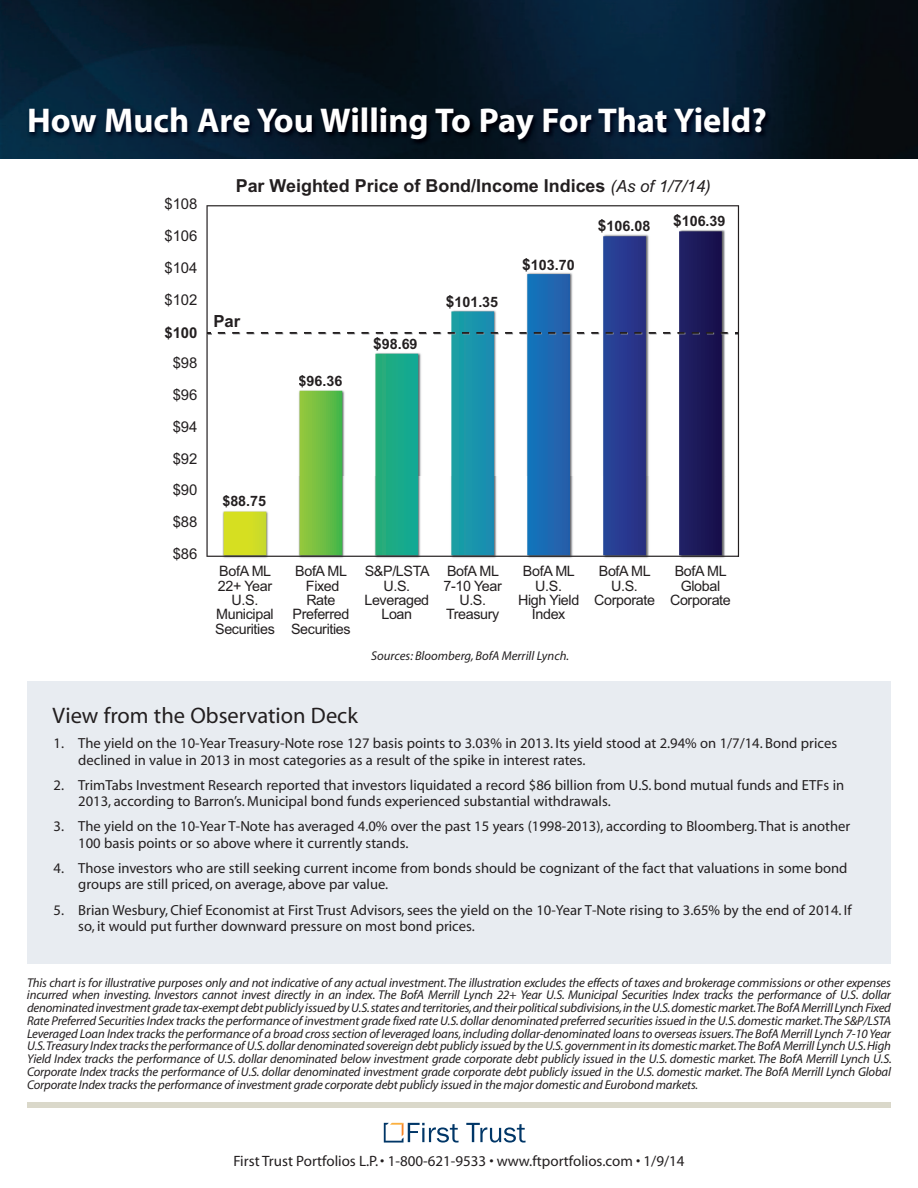
<style>
.page{position:relative;width:918px;height:1188px;background:#fff}
.page>*{position:absolute;margin:0;border:0;box-sizing:border-box;transform-origin:0 0}
.t1{font:700 34.5px "Myriad";color:#fff}
.t2{font:22.5px "Myriad";color:#231f20}
.t3{font:700 17.85px "Arial";color:#231f20}
.t4{font:700 16.65px "Arial";color:#231f20}
.t5{font:15px "Myriad";color:#231f20}
.t6{font:14.85px "Arial";color:#231f20}
.t7{font:700 14.85px "Arial";color:#231f20}
.t8{font:14.7px/16.5px "Myriad";color:#231f20}
.t9{font:14.4px/14.4px "Arial";letter-spacing:-.025em;color:#231f20;text-align:center}
.t10{font:700 14.4px "Arial";color:#231f20}
.t11{font:italic 12.75px/12.8px "Myriad";letter-spacing:-.015em;color:#231f20;text-align:justify}
.s1{font-weight:400;font-style:italic;font-size:16.65px}
.s2{font-size:15.45px}
</style>
<div class="page">
<div style="left:27px;top:681px;width:864px;height:283px;background:#e8ecf1"></div>
<img style="left:0;top:0;width:918px;height:159px">
<svg style="left:466px;top:1123px;width:60px;height:20px"></svg>
<svg style="left:384px;top:1123px;width:75px;height:20px"></svg>
<div style="left:27px;top:1102px;width:864px;height:6px;background:#dad8ca"></div>
<img style="left:15px;top:52px;width:786px;height:99px">
<svg style="left:206px;top:205px;width:533px;height:352px"></svg>
<svg style="left:218px;top:332px;width:8px;height:2px"></svg>
<svg style="left:232px;top:332px;width:8px;height:2px"></svg>
<svg style="left:247px;top:332px;width:8px;height:2px"></svg>
<svg style="left:261px;top:332px;width:8px;height:2px"></svg>
<svg style="left:275px;top:332px;width:8px;height:2px"></svg>
<svg style="left:290px;top:332px;width:8px;height:2px"></svg>
<svg style="left:304px;top:332px;width:8px;height:2px"></svg>
<svg style="left:318px;top:332px;width:8px;height:2px"></svg>
<svg style="left:333px;top:332px;width:8px;height:2px"></svg>
<svg style="left:347px;top:332px;width:8px;height:2px"></svg>
<svg style="left:361px;top:332px;width:8px;height:2px"></svg>
<svg style="left:376px;top:332px;width:8px;height:2px"></svg>
<svg style="left:390px;top:332px;width:8px;height:2px"></svg>
<svg style="left:405px;top:332px;width:8px;height:2px"></svg>
<svg style="left:419px;top:332px;width:8px;height:2px"></svg>
<svg style="left:433px;top:332px;width:8px;height:2px"></svg>
<svg style="left:448px;top:332px;width:8px;height:2px"></svg>
<svg style="left:462px;top:332px;width:8px;height:2px"></svg>
<svg style="left:476px;top:332px;width:8px;height:2px"></svg>
<svg style="left:491px;top:332px;width:8px;height:2px"></svg>
<svg style="left:505px;top:332px;width:8px;height:2px"></svg>
<svg style="left:519px;top:332px;width:8px;height:2px"></svg>
<svg style="left:534px;top:332px;width:8px;height:2px"></svg>
<svg style="left:548px;top:332px;width:8px;height:2px"></svg>
<svg style="left:563px;top:332px;width:8px;height:2px"></svg>
<svg style="left:577px;top:332px;width:8px;height:2px"></svg>
<svg style="left:591px;top:332px;width:8px;height:2px"></svg>
<svg style="left:606px;top:332px;width:8px;height:2px"></svg>
<svg style="left:620px;top:332px;width:8px;height:2px"></svg>
<svg style="left:634px;top:332px;width:8px;height:2px"></svg>
<svg style="left:649px;top:332px;width:8px;height:2px"></svg>
<svg style="left:663px;top:332px;width:8px;height:2px"></svg>
<svg style="left:677px;top:332px;width:8px;height:2px"></svg>
<svg style="left:692px;top:332px;width:8px;height:2px"></svg>
<svg style="left:706px;top:332px;width:8px;height:2px"></svg>
<svg style="left:720px;top:332px;width:9px;height:2px"></svg>
<h1 class="t1" style="left:27px;top:107px;width:741px">How Much Are You Willing To Pay For That Yield?</h1>
<p class="t6" style="left:164px;top:194px;width:35px">$108</p>
<p class="t6" style="left:164px;top:226px;width:35px">$106</p>
<p class="t6" style="left:164px;top:258px;width:35px">$104</p>
<p class="t6" style="left:164px;top:290px;width:35px">$102</p>
<p class="t7" style="left:164px;top:323px;width:35px">$100</p>
<p class="t6" style="left:173px;top:353px;width:26px">$98</p>
<p class="t6" style="left:173px;top:385px;width:26px">$96</p>
<p class="t6" style="left:173px;top:417px;width:26px">$94</p>
<p class="t6" style="left:173px;top:449px;width:26px">$92</p>
<p class="t6" style="left:173px;top:480px;width:26px">$90</p>
<p class="t6" style="left:173px;top:512px;width:26px">$88</p>
<p class="t6" style="left:173px;top:544px;width:26px">$86</p>
<h3 class="t3" style="left:236px;top:174px;width:477px">Par Weighted Price of Bond/Income Indices <span class="s1">(As of 1/7/14)</span></h3>
<p class="t10" style="left:673px;top:212px;width:54px"><span class="s2">$</span>106.39</p>
<p class="t10" style="left:598px;top:216px;width:54px"><span class="s2">$</span>106.08</p>
<h3 class="t4" style="left:213px;top:310px;width:28px">Par</h3>
<p class="t10" style="left:299px;top:372px;width:45px">$96.36</p>
<p class="t10" style="left:373px;top:334px;width:46px"><span class="s2">$</span>98.69</p>
<p class="t10" style="left:446px;top:293px;width:54px"><span class="s2">$</span>101.35</p>
<p class="t10" style="left:522px;top:256px;width:54px"><span class="s2">$</span>103.70</p>
<p class="t10" style="left:222px;top:491px;width:45px">$88.75</p>
<p class="t9" style="left:215px;top:564px;width:61px">BofA ML<br>22+ Year<br>U.S.<br>Municipal<br>Securities</p>
<p class="t9" style="left:291px;top:564px;width:61px">BofA ML<br>Fixed<br>Rate<br>Preferred<br>Securities</p>
<p class="t9" style="left:364px;top:564px;width:67px">S&amp;P/LSTA<br>U.S.<br>Leveraged<br>Loan</p>
<p class="t9" style="left:444px;top:564px;width:60px">BofA ML<br>7-10 Year<br>U.S.<br>Treasury</p>
<p class="t9" style="left:518px;top:564px;width:63px">BofA ML<br>U.S.<br>High Yield<br>Index</p>
<p class="t11" style="left:371px;top:650px;width:200px">Sources: Bloomberg,BofA Merrill Lynch.</p>
<p class="t9" style="left:594px;top:564px;width:62px">BofA ML<br>U.S.<br>Corporate</p>
<p class="t9" style="left:670px;top:564px;width:62px">BofA ML<br>Global<br>Corporate</p>
<h2 class="t2" style="left:53px;top:707px;width:307px">View from the Observation Deck</h2>
<p class="t8" style="left:78px;top:736px;width:760px;text-indent:-25px">1. The yield on the 10-Year Treasury-Note rose 127 basis points to 3.03% in 2013. Its yield stood at 2.94% on 1/7/14. Bond prices declined in value in 2013 in most categories as a result of the spike in interest rates.</p>
<p class="t8" style="left:78px;top:778px;width:767px;text-indent:-25px">2. TrimTabs Investment Research reported that investors liquidated a record $86 billion from U.S. bond mutual funds and ETFs in<br>2013, according to Barron’s. Municipal bond funds experienced substantial withdrawals.</p>
<p class="t8" style="left:78px;top:819px;width:774px;text-indent:-25px">3. The yield on the 10-Year T-Note has averaged 4.0% over the past 15 years (1998-2013), according to Bloomberg.That is another<br>100 basis points or so above where it currently stands.</p>
<p class="t8" style="left:78px;top:861px;width:771px;text-indent:-25px">4. Those investors who are still seeking current income from bonds should be cognizant of the fact that valuations in some bond groups are still priced, on average, above par value.</p>
<p class="t8" style="left:78px;top:903px;width:775px;text-indent:-25px">5. Brian Wesbury, Chief Economist at First Trust Advisors, sees the yield on the 10-Year T-Note rising to 3.65% by the end of 2014. If so, it would put further downward pressure on most bond prices.</p>
<p class="t11" style="left:27px;top:977px;width:866px">This chart is for illustrative purposes only and not indicative of any actual investment.The illustration excludes the effects of taxes and brokerage commissions or other expenses incurred when investing. Investors cannot invest directly in an index. The BofA Merrill Lynch 22+ Year U.S. Municipal Securities Index tracks the performance of U.S. dollar denominatedinvestmentgrade tax-exemptdebtpublicly issuedbyU.S.statesandterritories,andtheirpoliticalsubdivisions,intheU.S.domesticmarket.TheBofAMerrill LynchFixed Rate Preferred Securities Index tracks the performance of investment grade fixed rate U.S.dollar denominated preferred securities issued in the U.S.domestic market.The S&amp;P/LSTA Leveraged Loan Index tracks the performance of a broad cross section of leveraged loans,including dollar-denominated loans to overseas issuers.The BofA Merrill Lynch 7-10 Year U.S.Treasury Index tracks the performance of U.S.dollar denominated sovereign debt publicly issued by the U.S.government in its domestic market.The BofA Merrill Lynch U.S.High Yield Index tracks the performance of U.S. dollar denominated below investment grade corporate debt publicly issued in the U.S. domestic market. The BofA Merrill Lynch U.S.<br>Corporate Index tracks the performance of U.S. dollar denominated investment grade corporate debt publicly issued in the U.S. domestic market. The BofA Merrill Lynch Global Corporate Index tracks the performance of investment grade corporate debt publicly issued in the major domestic and Eurobond markets.</p>
<p class="t5" style="left:233px;top:1155px;width:453px">First Trust Portfolios L.P.• 1-800-621-9533 • www.ftportfolios.com • 1/9/14</p>
</div>
